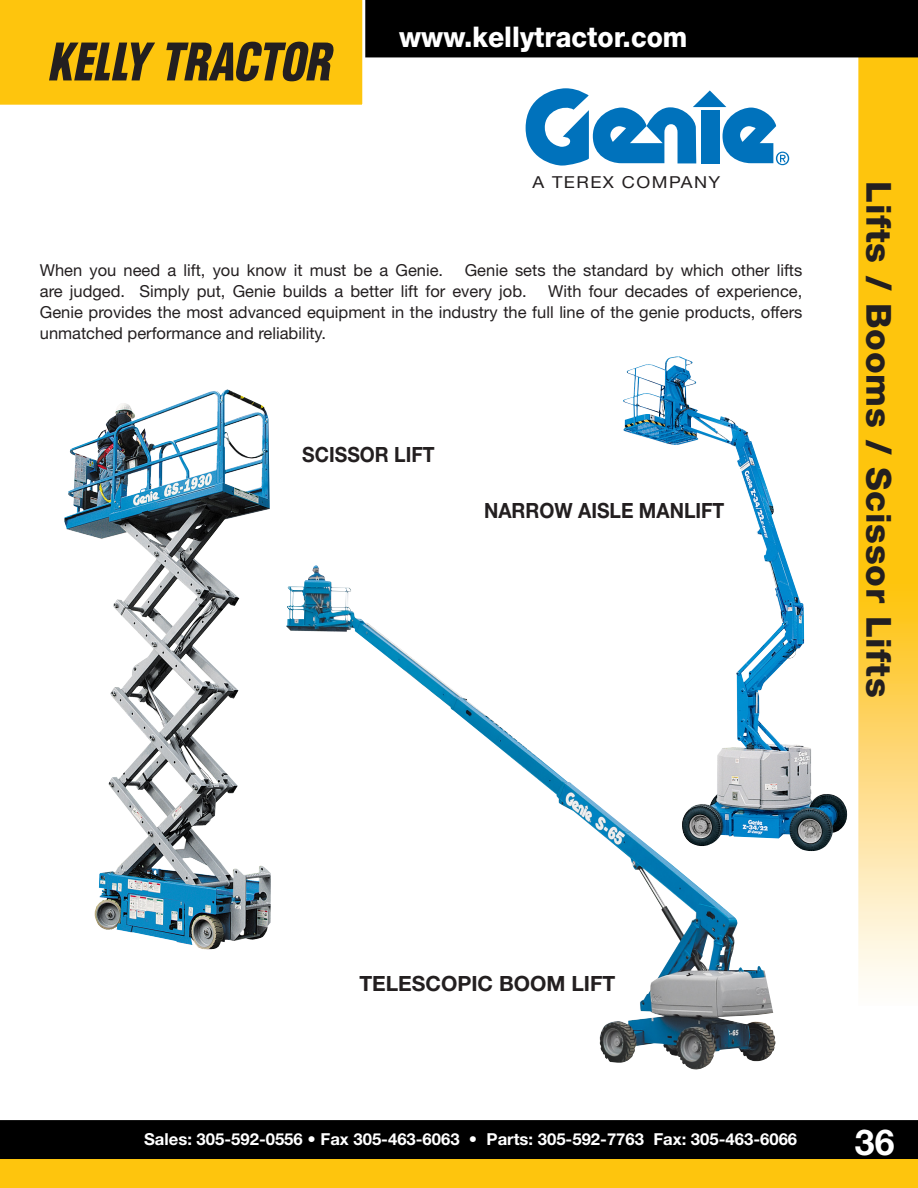
<style>
.page{position:relative;width:918px;height:1188px;background:#fff}
.page>*{position:absolute;margin:0;border:0;box-sizing:border-box;transform-origin:0 0}
.t1{font:700 35.7px "Helvetica Neue LT Std";color:#fff}
.t2{font:800 34.5px "Helvetica Neue LT Std";letter-spacing:.02em;color:#231f20}
.t3{font:800 28.5px "Helvetica Neue LT Std";color:#fff;scale:.93 1}
.t4{font:700 21px "Helvetica Neue LT Std";color:#231f20;scale:.92 1}
.t5{font:700 21px "Helvetica Neue LT Std";color:#231f20}
.t6{font:16.5px/21px "Helvetica Neue LT Std";color:#231f20}
.t7{font:700 16.5px "Helvetica Neue LT Std";color:#fff}
.t8{font:16.5px "Helvetica Neue LT Std";letter-spacing:.08em;color:#231f20;scale:1.1 1}
</style>
<div class="page">
<img style="left:0;top:0;width:918px;height:1188px">
<svg style="left:0;top:0;width:365px;height:108px;background:#dcad19"></svg>
<div style="left:513px;top:81px;width:289px;height:103px;background:#fff"></div>
<svg style="left:526px;top:88px;width:263px;height:78px"></svg>
<img style="left:64px;top:389px;width:207px;height:560px">
<img style="left:286px;top:565px;width:490px;height:510px">
<img style="left:623px;top:356px;width:224px;height:495px">
<p class="t3" style="left:399px;top:20px;width:311px">www.kellytractor.com</p>
<p class="t8" style="left:532px;top:172px;width:172px">A TEREX COMPANY</p>
<p class="t6" style="left:40px;top:259px;width:405px">When you need a lift, you know it must be a Genie.</p>
<p class="t6" style="left:40px;top:259px;width:764px;text-indent:425px">Genie sets the standard by which other lifts are judged. Simply put, Genie builds a better lift for every job.</p>
<p class="t6" style="left:40px;top:280px;width:764px;text-align:justify;text-indent:508px">With four decades of experience, Genie provides the most advanced equipment in the industry the full line of the genie products, offers unmatched performance and reliability.</p>
<p class="t4" style="left:302px;top:442px;width:145px">SCISSOR LIFT</p>
<p class="t4" style="left:484px;top:498px;width:263px">NARROW AISLE MANLIFT</p>
<p class="t2" style="left:899px;top:181px;width:518px;rotate:90deg">Lifts / Booms / Scissor Lifts</p>
<p class="t5" style="left:359px;top:970px;width:257px">TELESCOPIC BOOM LIFT</p>
<p class="t7" style="left:144px;top:1129px;width:655px">Sales: 305-592-0556 • Fax 305-463-6063 • Parts: 305-592-7763 Fax: 305-463-6066</p>
<p class="t1" style="left:855px;top:1120px;width:41px">36</p>
</div>
